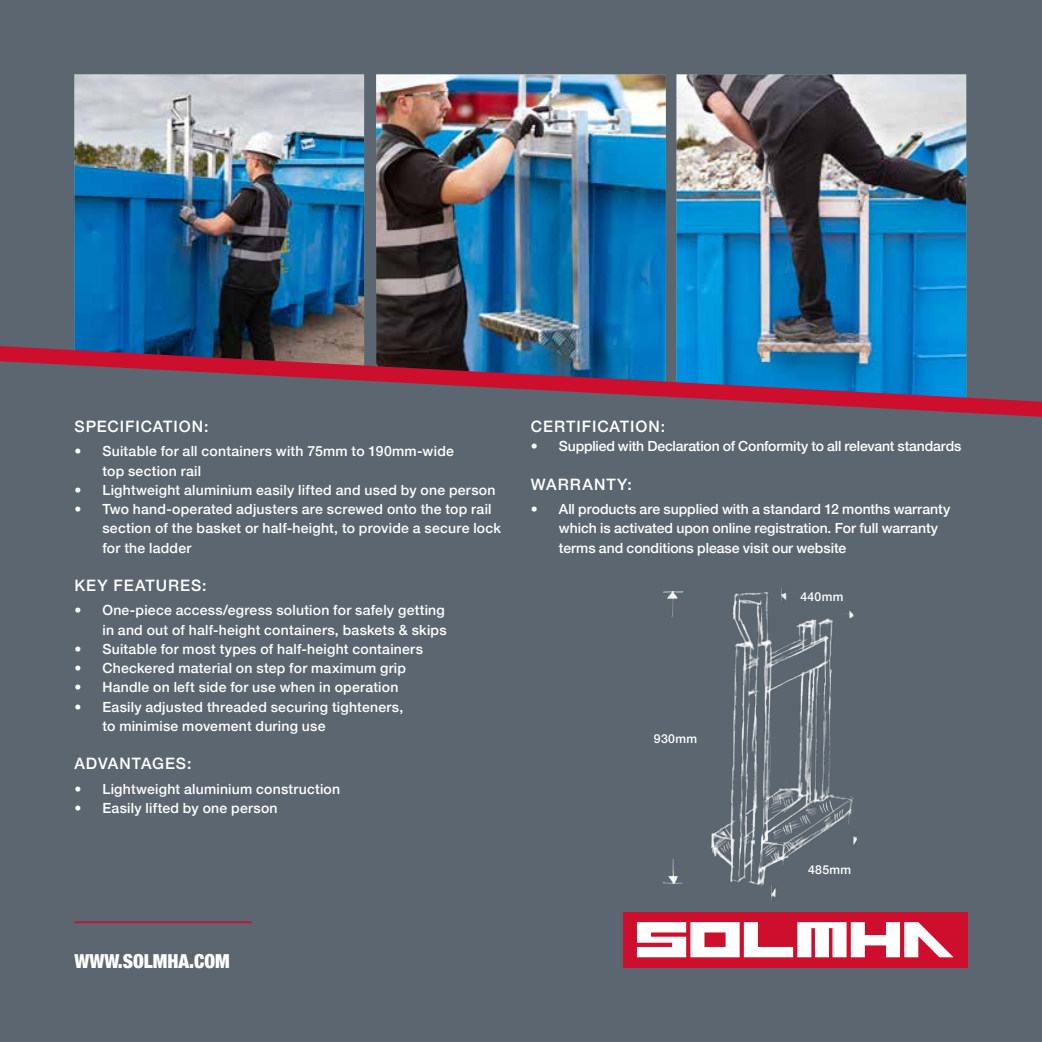
<style>
.page{position:relative;width:1042px;height:1042px;background:#5b6670}
.page>*{position:absolute;margin:0;border:0;box-sizing:border-box;transform-origin:0 0}
.t1{font:900 condensed 19.25px "Helvetica Neue";color:#fff}
.t2{font:500 15.75px "Helvetica Neue";letter-spacing:.06em;color:#fff}
.t3{font:500 14px/19.2px "Helvetica Neue";letter-spacing:.015em;color:#fff}
.t4{font:500 14px/19.2px "Helvetica Neue";letter-spacing:-.005em;color:#fff}
.t5{font:500 14px "Helvetica Neue";letter-spacing:-.015em;color:#fff}
.t6{font:500 12.25px "Helvetica Neue";letter-spacing:.025em;color:#fff}
</style>
<div class="page">
<hr style="left:74px;top:921px;width:178px;height:2px;background:#ce0e2d">
<img style="left:376px;top:74px;width:290px;height:272px">
<img style="left:74px;top:74px;width:290px;height:272px">
<img style="left:676px;top:74px;width:290px;height:272px">
<div style="left:623px;top:912px;width:344px;height:55px;background:#ce0e2d"></div>
<svg style="left:637px;top:922px;width:316px;height:35px"></svg>
<svg style="left:0;top:346px;width:1042px;height:71px"></svg>
<img style="left:711px;top:592px;width:143px;height:295px">
<img style="left:663px;top:592px;width:20px;height:25px">
<img style="left:781px;top:587px;width:13px;height:22px">
<img style="left:845px;top:826px;width:12px;height:29px">
<img style="left:842px;top:601px;width:11px;height:23px">
<img style="left:663px;top:859px;width:20px;height:25px">
<img style="left:771px;top:877px;width:10px;height:24px">
<p class="t2" style="left:74px;top:414px;width:136px">SPECIFICATION:</p>
<p class="t3" style="left:102px;top:441px;width:353px;text-indent:-28px">• Suitable for all containers with 75mm to 190mm-wide top section rail</p>
<p class="t3" style="left:74px;top:479px;width:422px">• Lightweight aluminium easily lifted and used by one person</p>
<p class="t3" style="left:102px;top:498px;width:400px;text-indent:-28px">• Two hand-operated adjusters are screwed onto the top rail section of the basket or half-height, to provide a secure lock for the ladder</p>
<p class="t2" style="left:74px;top:573px;width:134px">KEY FEATURES:</p>
<p class="t3" style="left:74px;top:599px;width:374px;text-align:right">• One-piece access/egress solution for safely getting in and out of half-height containers, baskets &amp; skips</p>
<p class="t3" style="left:74px;top:638px;width:350px">• Suitable for most types of half-height containers</p>
<p class="t3" style="left:74px;top:657px;width:333px">• Checkered material on step for maximum grip</p>
<p class="t3" style="left:74px;top:676px;width:325px">• Handle on left side for use when in operation</p>
<p class="t3" style="left:102px;top:696px;width:302px;text-indent:-28px">• Easily adjusted threaded securing tighteners, to minimise movement during use</p>
<p class="t2" style="left:74px;top:751px;width:118px">ADVANTAGES:</p>
<p class="t3" style="left:74px;top:778px;width:267px">• Lightweight aluminium construction</p>
<p class="t3" style="left:74px;top:797px;width:205px">• Easily lifted by one person</p>
<p class="t2" style="left:531px;top:414px;width:136px">CERTIFICATION:</p>
<p class="t5" style="left:531px;top:435px;width:432px">• Supplied with Declaration of Conformity to all relevant standards</p>
<p class="t2" style="left:531px;top:472px;width:102px">WARRANTY:</p>
<p class="t4" style="left:559px;top:498px;width:393px;text-indent:-28px">• All products are supplied with a standard 12 months warranty which is activated upon online registration. For full warranty terms and conditions please visit our website</p>
<p class="t6" style="left:654px;top:729px;width:45px">930mm</p>
<p class="t6" style="left:800px;top:587px;width:45px">440mm</p>
<p class="t6" style="left:808px;top:859px;width:44px">485mm</p>
<h1 class="t1" style="left:74px;top:945px;width:157px">WWW.SOLMHA.COM</h1>
</div>
